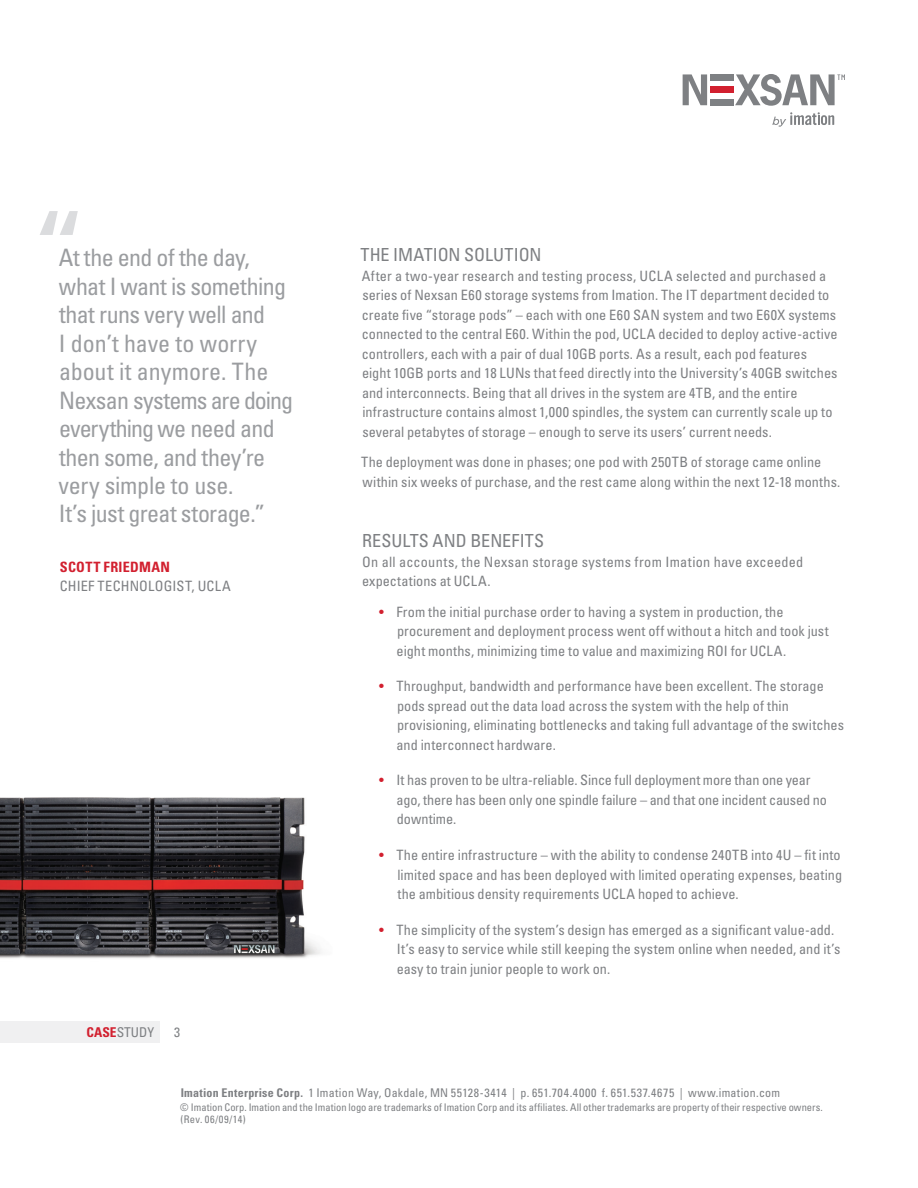
<style>
.page{position:relative;width:918px;height:1188px;background:#fff}
.page>*{position:absolute;margin:0;border:0;box-sizing:border-box;transform-origin:0 0}
.t1{font:condensed 120px "Univers LT Std";color:#dbdcde}
.t2{font:condensed 24px/28.5px "Univers LT Std";letter-spacing:-.025em;color:#9b9da0}
.t3{font:condensed 18px "Univers LT Std";color:#7e8083}
.t4{font:condensed 14.25px/19.5px "Univers LT Std";color:#7e8083}
.t5{font:condensed 14.25px/19.5px "Univers LT Std";letter-spacing:.02em;color:#7e8083}
.t6{font:700 condensed 14.25px "Univers LT Std";letter-spacing:.025em;color:#d2202f}
.t7{font:condensed 13.5px "Univers LT Std";color:#7e8083}
.t8{font:condensed 12px "Univers LT Std";letter-spacing:.025em;color:#7e8083}
.t9{font:condensed 10.5px/12px "Univers LT Std";color:#7e8083}
.s1{font-weight:700;color:#d2202f}
.s2{color:#d2202f}
.s3{font-weight:700}
</style>
<div class="page">
<div style="left:0;top:1021px;width:160px;height:22px;background:#f0f0f1"></div>
<svg style="left:683px;top:74px;width:24px;height:31px"></svg>
<div style="left:711px;top:75px;width:23px;height:6px;background:#7e8083"></div>
<div style="left:711px;top:87px;width:23px;height:6px;background:#d2202f"></div>
<div style="left:710px;top:99px;width:24px;height:6px;background:#7e8083"></div>
<svg style="left:772px;top:112px;width:62px;height:15px"></svg>
<svg style="left:735px;top:74px;width:110px;height:32px"></svg>
<img style="left:0;top:797px;width:321px;height:162px">
<h1 class="t1" style="left:32px;top:179px;width:55px">“</h1>
<h2 class="t2" style="left:59px;top:243px;width:236px">At the end of the day, what I want is something that runs very well and<br>I don’t have to worry about it anymore. The<br>Nexsan systems are doing everything we need and then some, and they’re very simple to use.<br>It’s just great storage.”</h2>
<p class="t6" style="left:60px;top:558px;width:112px">SCOTT FRIEDMAN</p>
<p class="t4" style="left:60px;top:576px;width:173px">CHIEF TECHNOLOGIST, UCLA</p>
<p class="t7" style="left:87px;top:1023px;width:69px"><span class="s1">CASE</span>STUDY</p>
<p class="t7" style="left:174px;top:1023px;width:7px">3</p>
<p class="t3" style="left:360px;top:244px;width:183px">THE IMATION SOLUTION</p>
<p class="t4" style="left:362px;top:266px;width:477px">After a two-year research and testing process, UCLA selected and purchased a series of Nexsan E60 storage systems from Imation. The IT department decided to create five “storage pods” – each with one E60 SAN system and two E60X systems connected to the central E60. Within the pod, UCLA decided to deploy active-active controllers, each with a pair of dual 10GB ports. As a result, each pod features eight 10GB ports and 18 LUNs that feed directly into the University’s 40GB switches and interconnects. Being that all drives in the system are 4TB, and the entire infrastructure contains almost 1,000 spindles, the system can currently scale up to several petabytes of storage – enough to serve its users’ current needs.</p>
<p class="t4" style="left:361px;top:452px;width:481px">The deployment was done in phases; one pod with 250TB of storage came online within six weeks of purchase, and the rest came along within the next 12-18 months.</p>
<p class="t3" style="left:362px;top:530px;width:184px">RESULTS AND BENEFITS</p>
<p class="t5" style="left:362px;top:552px;width:443px">On all accounts, the Nexsan storage systems from Imation have exceeded expectations at UCLA.</p>
<p class="t4" style="left:397px;top:602px;width:434px;text-indent:-18px"><span class="s2">•</span> From the initial purchase order to having a system in production, the procurement and deployment process went off without a hitch and took just eight months, minimizing time to value and maximizing ROI for UCLA.</p>
<p class="t4" style="left:397px;top:676px;width:449px;text-indent:-18px"><span class="s2">•</span> Throughput, bandwidth and performance have been excellent. The storage pods spread out the data load across the system with the help of thin provisioning, eliminating bottlenecks and taking full advantage of the switches and interconnect hardware.</p>
<p class="t4" style="left:397px;top:770px;width:432px;text-indent:-18px"><span class="s2">•</span> It has proven to be ultra-reliable. Since full deployment more than one year ago, there has been only one spindle failure – and that one incident caused no downtime.</p>
<p class="t4" style="left:397px;top:845px;width:446px;text-align:justify;text-indent:-18px"><span class="s2">•</span> The entire infrastructure – with the ability to condense 240TB into 4U – fit into limited space and has been deployed with limited operating expenses, beating the ambitious density requirements UCLA hoped to achieve.</p>
<p class="t4" style="left:397px;top:920px;width:445px;text-indent:-18px"><span class="s2">•</span> The simplicity of the system’s design has emerged as a significant value-add.<br>It’s easy to service while still keeping the system online when needed, and it’s easy to train junior people to work on.</p>
<p class="t8" style="left:181px;top:1085px;width:601px"><span class="s3">Imation Enterprise Corp.</span> 1 Imation Way, Oakdale, MN 55128-3414 | p. 651.704.4000 f. 651.537.4675 | www.imation.com</p>
<p class="t9" style="left:180px;top:1101px;width:644px">© Imation Corp. Imation and the Imation logo are trademarks of Imation Corp and its affiliates. All other trademarks are property of their respective owners. (Rev. 06/09/14)</p>
</div>
